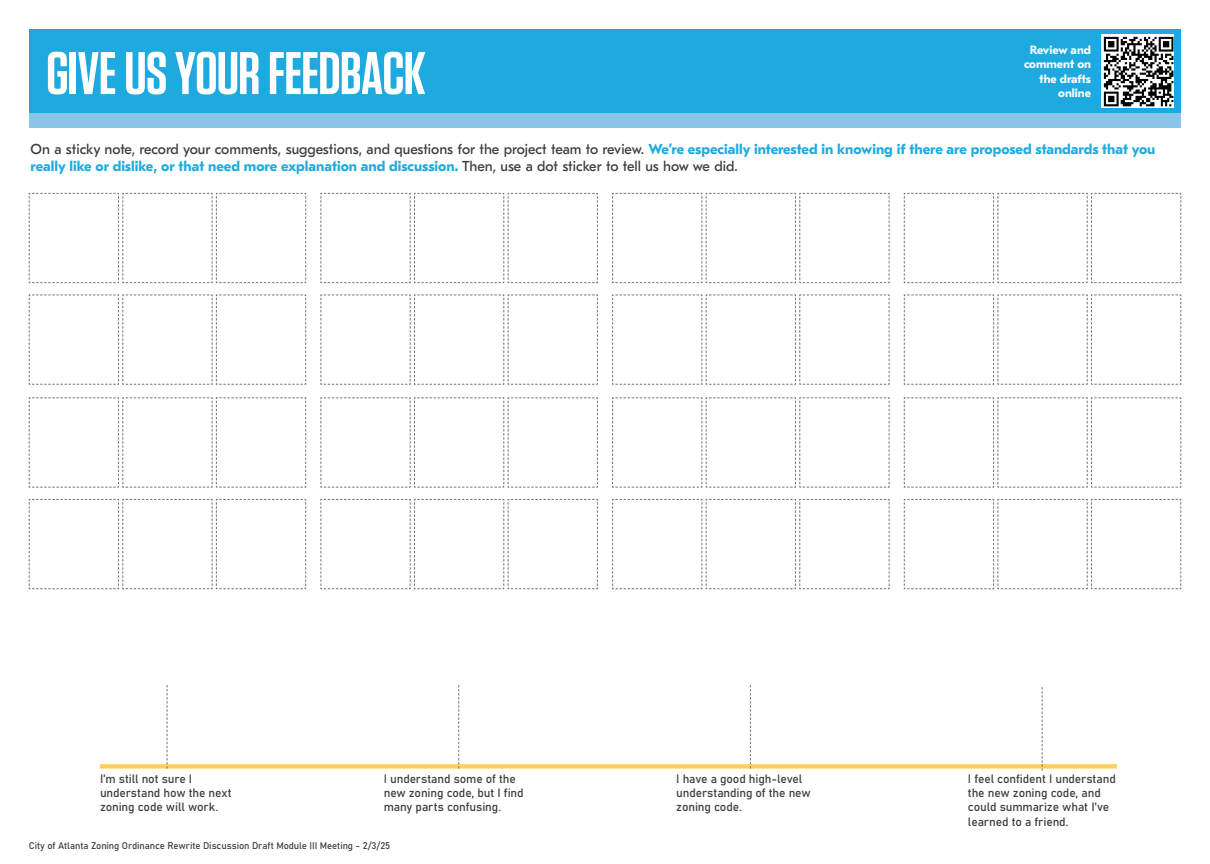
<style>
.page{position:relative;width:1210px;height:864px;background:#fff}
.page>*{position:absolute;margin:0;border:0;box-sizing:border-box;transform-origin:0 0}
.t1{font:600 60px "Tungsten";letter-spacing:-.015em;color:#fff}
.t2{font:700 14.4px/17.3px "GT Eesti Text";color:#1faadf}
.t3{font:12px/14.4px "Bahnschrift";letter-spacing:-.01em;color:#3b3d3b}
.t4{font:700 12px/14.4px "GT Eesti Text";color:#fff;text-align:right}
.t5{font:9.6px "Bahnschrift";letter-spacing:-.01em;color:#3b3d3b}
.s1{font-weight:400;color:#3b3d3b}
</style>
<div class="page">
<div style="left:29px;top:29px;width:1151px;height:84px;background:#1faadf"></div>
<div style="left:29px;top:113px;width:1151px;height:15px;background:#8bc5ea"></div>
<svg style="left:28px;top:193px;width:278px;height:90px"></svg>
<svg style="left:28px;top:294px;width:278px;height:91px"></svg>
<svg style="left:320px;top:193px;width:278px;height:90px"></svg>
<svg style="left:320px;top:294px;width:278px;height:91px"></svg>
<svg style="left:612px;top:193px;width:278px;height:90px"></svg>
<svg style="left:612px;top:294px;width:278px;height:91px"></svg>
<svg style="left:903px;top:193px;width:278px;height:90px"></svg>
<svg style="left:903px;top:294px;width:278px;height:91px"></svg>
<svg style="left:28px;top:397px;width:278px;height:91px"></svg>
<svg style="left:28px;top:499px;width:278px;height:91px"></svg>
<svg style="left:320px;top:397px;width:278px;height:91px"></svg>
<svg style="left:320px;top:499px;width:278px;height:91px"></svg>
<svg style="left:612px;top:397px;width:278px;height:91px"></svg>
<svg style="left:612px;top:499px;width:278px;height:91px"></svg>
<svg style="left:903px;top:397px;width:278px;height:91px"></svg>
<svg style="left:903px;top:499px;width:278px;height:91px"></svg>
<div style="left:100px;top:764px;width:1017px;height:5px;background:#fecf59"></div>
<svg style="left:458px;top:685px;width:1px;height:84px"></svg>
<svg style="left:750px;top:685px;width:1px;height:84px"></svg>
<svg style="left:1041px;top:687px;width:1px;height:84px"></svg>
<svg style="left:167px;top:685px;width:1px;height:84px"></svg>
<img style="left:1101px;top:35px;width:72px;height:73px">
<h1 class="t1" style="left:46px;top:42px;width:381px">GIVE US YOUR FEEDBACK</h1>
<p class="t4" style="left:1024px;top:43px;width:69px">Review and comment on the drafts online</p>
<p class="t2" style="left:31px;top:141px;width:1126px"><span class="s1">On a sticky note, record your comments, suggestions, and questions for the project team to review.</span> We’re especially interested in knowing if there are proposed standards that you really like or dislike, or that need more explanation and discussion. <span class="s1">Then, use a dot sticker to tell us how we did.</span></p>
<p class="t3" style="left:100px;top:770px;width:133px">I’m still not sure I understand how the next zoning code will work.</p>
<p class="t3" style="left:384px;top:770px;width:141px">I understand some of the new zoning code, but I find many parts confusing.</p>
<p class="t3" style="left:676px;top:770px;width:136px">I have a good high-level understanding of the new zoning code.</p>
<p class="t3" style="left:968px;top:770px;width:149px">I feel confident I understand the new zoning code, and could summarize what I’ve learned to a friend.</p>
<p class="t5" style="left:29px;top:838px;width:363px">City of Atlanta Zoning Ordinance Rewrite Discussion Draft Module III Meeting - 2/3/25</p>
</div>
